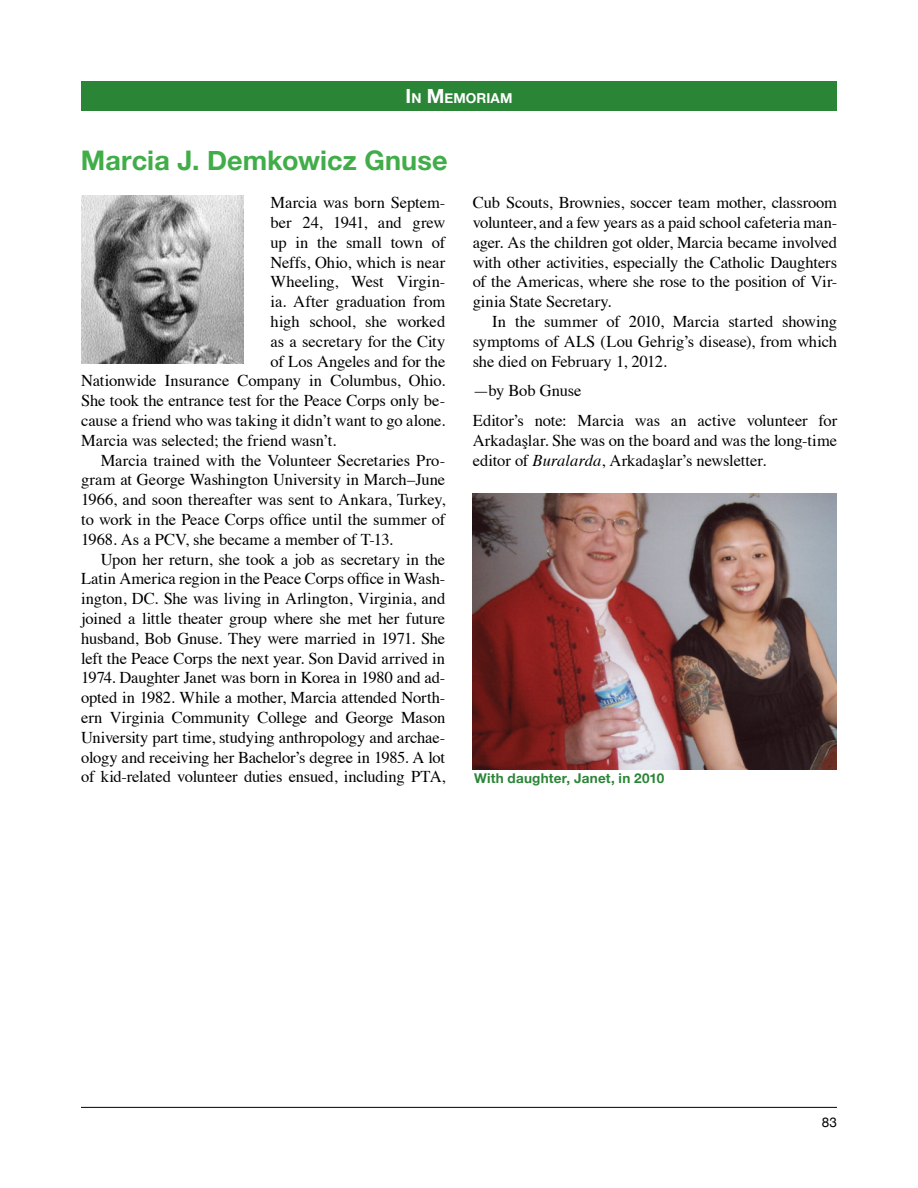
<style>
.page{position:relative;width:918px;height:1188px;background:#fff}
.page>*{position:absolute;margin:0;border:0;box-sizing:border-box;transform-origin:0 0}
.t1{font:700 27px "Helvetica Neue";letter-spacing:.005em;color:#41ad49}
.t2{font:16.5px/19.8px "Times";letter-spacing:-.005em;color:#000;text-align:justify}
.t3{font:700 13.65px "Helvetica Neue";letter-spacing:.005em;color:#fff}
.t4{font:700 13.5px "Helvetica Neue";letter-spacing:.02em;color:#2b8537}
.t5{font:13.5px "Helvetica Neue";color:#000}
.s1{font-size:19.5px}
.s2{font-style:italic}
</style>
<div class="page">
<hr style="left:81px;top:1107px;width:756px;height:1px;background:#000">
<div style="left:81px;top:81px;width:756px;height:30px;background:#2b8537"></div>
<img style="left:472px;top:493px;width:365px;height:277px">
<img style="left:82px;top:196px;width:162px;height:167px">
<p class="t3" style="left:406px;top:87px;width:106px"><span class="s1">I</span>N <span class="s1">M</span>EMORIAM</p>
<h1 class="t1" style="left:81px;top:139px;width:368px">Marcia J. Demkowicz Gnuse</h1>
<p class="t2" style="left:271px;top:191px;width:176px">Marcia was born Septem-</p>
<p class="t2" style="left:271px;top:211px;width:176px">ber 24, 1941, and grew</p>
<p class="t2" style="left:271px;top:231px;width:176px">up in the small town of</p>
<p class="t2" style="left:271px;top:251px;width:176px">Neffs, Ohio, which is near</p>
<p class="t2" style="left:271px;top:270px;width:176px">Wheeling, West Virgin-</p>
<p class="t2" style="left:271px;top:290px;width:176px">ia. After graduation from</p>
<p class="t2" style="left:271px;top:310px;width:176px">high school, she worked</p>
<p class="t2" style="left:271px;top:330px;width:176px">as a secretary for the City</p>
<p class="t2" style="left:271px;top:350px;width:176px">of Los Angeles and for the</p>
<p class="t2" style="left:81px;top:369px;width:366px">Nationwide Insurance Company in Columbus, Ohio.</p>
<p class="t2" style="left:81px;top:389px;width:366px">She took the entrance test for the Peace Corps only be-</p>
<p class="t2" style="left:81px;top:409px;width:365px">cause a friend who was taking it didn’t want to go alone.</p>
<p class="t2" style="left:81px;top:429px;width:257px">Marcia was selected; the friend wasn’t.</p>
<p class="t2" style="left:101px;top:449px;width:346px">Marcia trained with the Volunteer Secretaries Pro-</p>
<p class="t2" style="left:81px;top:468px;width:366px">gram at George Washington University in March–June</p>
<p class="t2" style="left:81px;top:488px;width:366px">1966, and soon thereafter was sent to Ankara, Turkey,</p>
<p class="t2" style="left:81px;top:508px;width:366px">to work in the Peace Corps office until the summer of</p>
<p class="t2" style="left:81px;top:528px;width:313px">1968. As a PCV, she became a member of T-13.</p>
<p class="t2" style="left:101px;top:548px;width:346px">Upon her return, she took a job as secretary in the</p>
<p class="t2" style="left:81px;top:567px;width:366px">Latin America region in the Peace Corps office in Wash-</p>
<p class="t2" style="left:81px;top:587px;width:366px">ington, DC. She was living in Arlington, Virginia, and</p>
<p class="t2" style="left:81px;top:607px;width:365px">joined a little theater group where she met her future</p>
<p class="t2" style="left:81px;top:627px;width:366px">husband, Bob Gnuse. They were married in 1971. She</p>
<p class="t2" style="left:81px;top:647px;width:366px">left the Peace Corps the next year. Son David arrived in</p>
<p class="t2" style="left:81px;top:666px;width:366px">1974. Daughter Janet was born in Korea in 1980 and ad-</p>
<p class="t2" style="left:81px;top:686px;width:366px">opted in 1982. While a mother, Marcia attended North-</p>
<p class="t2" style="left:81px;top:706px;width:366px">ern Virginia Community College and George Mason</p>
<p class="t2" style="left:81px;top:726px;width:366px">University part time, studying anthropology and archae-</p>
<p class="t2" style="left:81px;top:746px;width:366px">ology and receiving her Bachelor’s degree in 1985. A lot</p>
<p class="t2" style="left:81px;top:765px;width:366px">of kid-related volunteer duties ensued, including PTA,</p>
<p class="t2" style="left:473px;top:191px;width:366px">Cub Scouts, Brownies, soccer team mother, classroom volunteer, and a few years as a paid school cafeteria man&shy;ager. As the children got older, Marcia became involved with other activities, especially the Catholic Daughters of the Americas, where she rose to the position of Vir&shy;ginia State Secretary.</p>
<p class="t2" style="left:473px;top:310px;width:366px;text-indent:20px">In the summer of 2010, Marcia started showing symptoms of ALS (Lou Gehrig’s disease), from which she died on February 1, 2012.</p>
<p class="t2" style="left:473px;top:374px;width:366px;line-height:29.7px">—by Bob Gnuse<br>Editor’s note: Marcia was an active volunteer for</p>
<p class="t2" style="left:473px;top:429px;width:366px">Arkadaşlar. She was on the board and was the long-time editor of <span class="s2">Buralarda</span>, Arkadaşlar’s newsletter.</p>
<p class="t4" style="left:474px;top:767px;width:192px">With daughter, Janet, in 2010</p>
<p class="t5" style="left:822px;top:1113px;width:17px">83</p>
</div>
